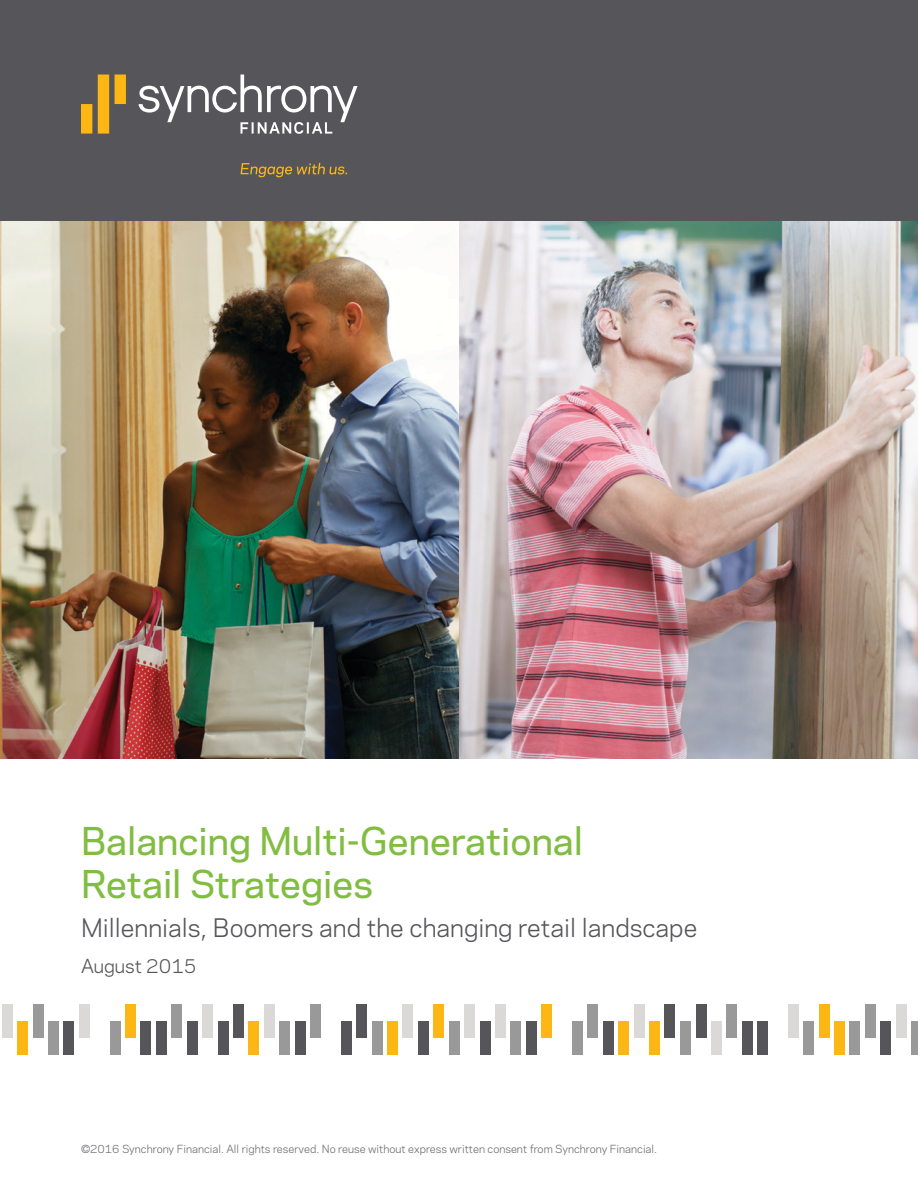
<style>
.page{position:relative;width:918px;height:1188px;background:#fff}
.page>*{position:absolute;margin:0;border:0;box-sizing:border-box;transform-origin:0 0}
.t1{font:500 36px/43.5px "Polaris";color:#81bd41}
.t2{font:24px "Polaris";color:#56565a}
.t3{font:18px "Polaris";color:#56565a}
.t4{font:10.5px "Polaris";color:#6f6d71}
</style>
<div class="page">
<img style="left:0;top:220px;width:918px;height:538px">
<div style="left:0;top:0;width:918px;height:220px;background:#56565a"></div>
<svg style="left:241px;top:163px;width:106px;height:14px"></svg>
<svg style="left:81px;top:75px;width:45px;height:59px"></svg>
<svg style="left:139px;top:75px;width:219px;height:59px"></svg>
<div style="left:110px;top:1021px;width:10px;height:34px;background:#9a999a"></div>
<div style="left:33px;top:1004px;width:10px;height:34px;background:#9a999a"></div>
<div style="left:2px;top:1004px;width:11px;height:34px;background:#dbd9d7"></div>
<div style="left:17px;top:1021px;width:11px;height:34px;background:#fdb714"></div>
<div style="left:48px;top:1021px;width:11px;height:34px;background:#9a999a"></div>
<div style="left:64px;top:1021px;width:10px;height:34px;background:#56565a"></div>
<div style="left:125px;top:1004px;width:11px;height:34px;background:#fdb714"></div>
<div style="left:156px;top:1021px;width:11px;height:34px;background:#56565a"></div>
<div style="left:171px;top:1004px;width:11px;height:34px;background:#9a999a"></div>
<div style="left:141px;top:1021px;width:10px;height:34px;background:#56565a"></div>
<div style="left:79px;top:1004px;width:11px;height:34px;background:#dbd9d7"></div>
<div style="left:187px;top:1021px;width:10px;height:34px;background:#56565a"></div>
<div style="left:202px;top:1004px;width:11px;height:34px;background:#dbd9d7"></div>
<div style="left:218px;top:1021px;width:10px;height:34px;background:#56565a"></div>
<div style="left:341px;top:1021px;width:11px;height:34px;background:#56565a"></div>
<div style="left:264px;top:1004px;width:11px;height:34px;background:#dbd9d7"></div>
<div style="left:233px;top:1004px;width:11px;height:34px;background:#56565a"></div>
<div style="left:249px;top:1021px;width:10px;height:34px;background:#fdb714"></div>
<div style="left:279px;top:1021px;width:11px;height:34px;background:#9a999a"></div>
<div style="left:295px;top:1021px;width:10px;height:34px;background:#56565a"></div>
<div style="left:356px;top:1004px;width:11px;height:34px;background:#56565a"></div>
<div style="left:387px;top:1021px;width:11px;height:34px;background:#fdb714"></div>
<div style="left:403px;top:1004px;width:10px;height:34px;background:#dbd9d7"></div>
<div style="left:372px;top:1021px;width:10px;height:34px;background:#9a999a"></div>
<div style="left:310px;top:1004px;width:11px;height:34px;background:#9a999a"></div>
<div style="left:418px;top:1021px;width:11px;height:34px;background:#56565a"></div>
<div style="left:433px;top:1004px;width:11px;height:34px;background:#fdb714"></div>
<div style="left:449px;top:1021px;width:11px;height:34px;background:#9a999a"></div>
<div style="left:572px;top:1021px;width:11px;height:34px;background:#9a999a"></div>
<div style="left:495px;top:1004px;width:11px;height:34px;background:#dbd9d7"></div>
<div style="left:464px;top:1004px;width:11px;height:34px;background:#dbd9d7"></div>
<div style="left:480px;top:1021px;width:10px;height:34px;background:#56565a"></div>
<div style="left:511px;top:1021px;width:10px;height:34px;background:#9a999a"></div>
<div style="left:526px;top:1021px;width:11px;height:34px;background:#56565a"></div>
<div style="left:588px;top:1004px;width:10px;height:34px;background:#9a999a"></div>
<div style="left:618px;top:1021px;width:11px;height:34px;background:#fdb714"></div>
<div style="left:634px;top:1004px;width:10px;height:34px;background:#dbd9d7"></div>
<div style="left:603px;top:1021px;width:11px;height:34px;background:#56565a"></div>
<div style="left:541px;top:1004px;width:11px;height:34px;background:#fdb714"></div>
<div style="left:649px;top:1021px;width:11px;height:34px;background:#fdb714"></div>
<div style="left:665px;top:1004px;width:10px;height:34px;background:#56565a"></div>
<div style="left:680px;top:1021px;width:11px;height:34px;background:#9a999a"></div>
<div style="left:803px;top:1021px;width:11px;height:34px;background:#9a999a"></div>
<div style="left:726px;top:1004px;width:11px;height:34px;background:#9a999a"></div>
<div style="left:696px;top:1004px;width:10px;height:34px;background:#56565a"></div>
<div style="left:711px;top:1021px;width:11px;height:34px;background:#dbd9d7"></div>
<div style="left:742px;top:1021px;width:10px;height:34px;background:#56565a"></div>
<div style="left:757px;top:1021px;width:11px;height:34px;background:#56565a"></div>
<div style="left:788px;top:1004px;width:11px;height:34px;background:#dbd9d7"></div>
<div style="left:819px;top:1004px;width:10px;height:34px;background:#fdb714"></div>
<div style="left:850px;top:1021px;width:10px;height:34px;background:#9a999a"></div>
<div style="left:865px;top:1004px;width:11px;height:34px;background:#9a999a"></div>
<div style="left:834px;top:1021px;width:11px;height:34px;background:#fdb714"></div>
<div style="left:881px;top:1021px;width:10px;height:34px;background:#56565a"></div>
<div style="left:896px;top:1004px;width:11px;height:34px;background:#dbd9d7"></div>
<div style="left:911px;top:1021px;width:7px;height:34px;background:#9a999a"></div>
<p class="t1" style="left:81px;top:817px;width:504px">Balancing Multi-Generational<br>Retail Strategies</p>
<p class="t2" style="left:81px;top:910px;width:618px">Millennials, Boomers and the changing retail landscape</p>
<p class="t3" style="left:81px;top:953px;width:117px">August 2015</p>
<p class="t4" style="left:81px;top:1141px;width:578px">©2016 Synchrony Financial. All rights reserved. No reuse without express written consent from Synchrony Financial.</p>
</div>
